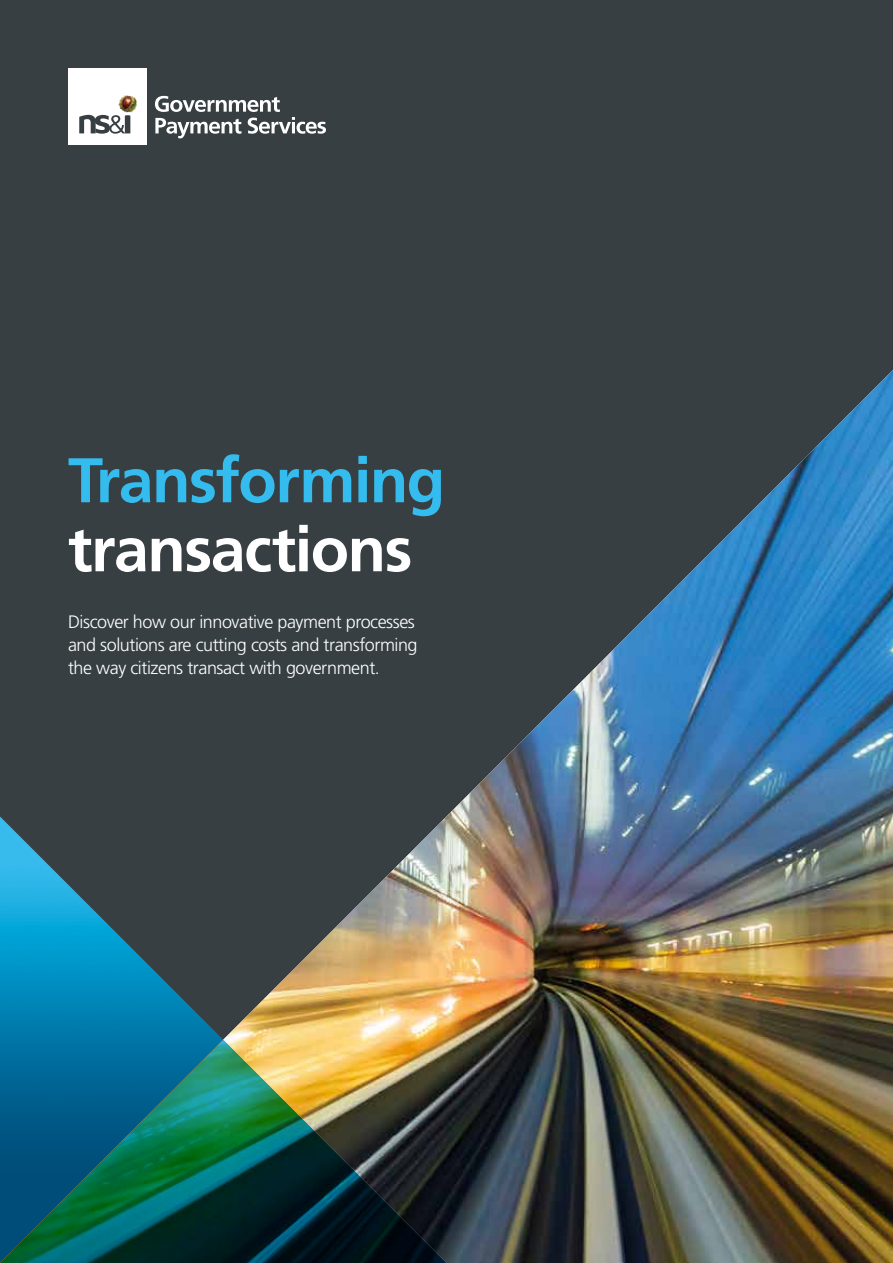
<style>
.page{position:relative;width:893px;height:1263px;background:#fff}
.page>*{position:absolute;margin:0;border:0;box-sizing:border-box;transform-origin:0 0}
.t1{font:700 63px "Frutiger LT Pro";letter-spacing:-.025em;color:#35bcee}
.t2{font:700 63px "Frutiger LT Pro";letter-spacing:-.025em;color:#fff}
.t3{font:300 18px/23.2px "Frutiger LT Pro";letter-spacing:-.025em;color:#fff}
</style>
<div class="page">
<div style="left:0;top:0;width:893px;height:1040px;background:#373f43"></div>
<img style="left:223px;top:370px;width:670px;height:893px">
<img style="left:0;top:1040px;width:448px;height:223px">
<div style="left:68px;top:68px;width:78px;height:77px;background:#fff"></div>
<svg style="left:79px;top:115px;width:51px;height:19px"></svg>
<img style="left:118px;top:95px;width:9px;height:18px">
<svg style="left:155px;top:96px;width:171px;height:42px"></svg>
<h1 class="t1" style="left:68px;top:443px;width:379px">Transforming</h1>
<h1 class="t2" style="left:68px;top:512px;width:346px">transactions</h1>
<p class="t3" style="left:68px;top:610px;width:351px">Discover how our innovative payment processes and solutions are cutting costs and transforming the way citizens transact with government.</p>
</div>
